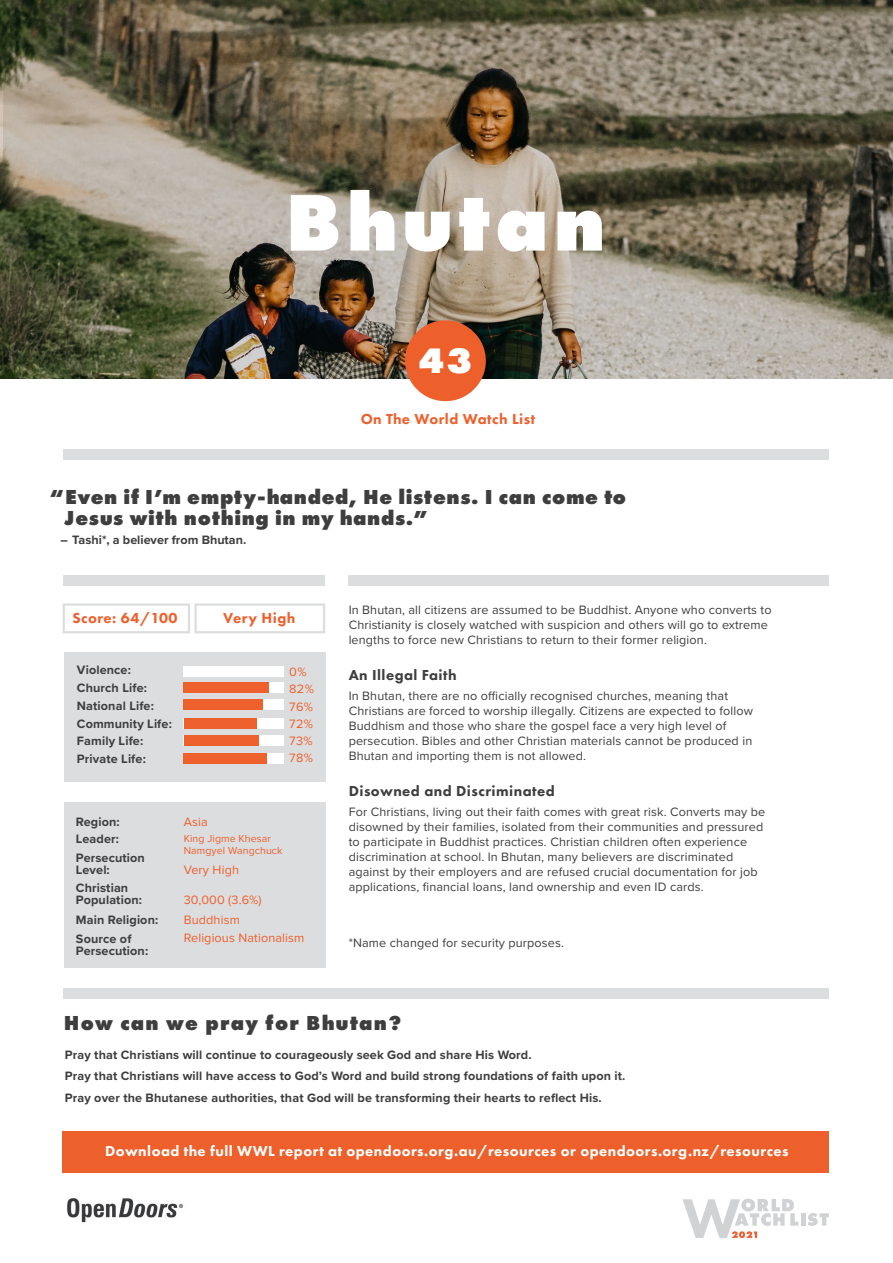
<style>
.page{position:relative;width:893px;height:1263px;background:#fff}
.page>*{position:absolute;margin:0;border:0;box-sizing:border-box;transform-origin:0 0}
.t1{font:800 83.1px "Futura PT";letter-spacing:.06em;color:#fff}
.t2{font:800 36.75px "Futura PT";color:#fff}
.t3{font:800 21px/21px "Futura PT";letter-spacing:.03em;color:#3e3e3f}
.t4{font:800 21px "Futura PT";letter-spacing:.06em;color:#3e3e3f}
.t5{font:800 15px "Futura PT";letter-spacing:.03em;color:#fff}
.t6{font:800 15px "Futura PT";letter-spacing:.03em;color:#3e3e3f}
.t7{font:800 15px "Futura PT";letter-spacing:.03em;color:#ee602b}
.t8{font:800 15px "Futura PT";letter-spacing:.03em;color:#ee602c}
.t9{font:12.6px/15.1px "Proxima Nova";letter-spacing:.01em;color:#3e3e3f}
.t10{font:700 12.6px/12px "Proxima Nova";letter-spacing:.01em;color:#3e3e3f}
.t11{font:12.6px "Proxima Nova";letter-spacing:.01em;color:#ee602c}
.t12{font:10.5px/12.6px "Proxima Nova";letter-spacing:.01em;color:#ee602c}
.s1{color:#eb5f32}
</style>
<div class="page">
<hr style="left:801px;top:1213px;width:4px;height:12px;background:#d1d2d4">
<svg style="left:808px;top:1213px;width:21px;height:13px"></svg>
<svg style="left:683px;top:1199px;width:115px;height:39px"></svg>
<svg style="left:3px;top:0;width:890px;height:378px;background:#7a7360"></svg>
<div style="left:64px;top:575px;width:261px;height:10px;background:#dcdddf"></div>
<div style="left:349px;top:575px;width:480px;height:10px;background:#dcdddf"></div>
<div style="left:64px;top:988px;width:765px;height:10px;background:#dcdddf"></div>
<div style="left:64px;top:449px;width:765px;height:11px;background:#dcdddf"></div>
<div style="left:64px;top:652px;width:261px;height:129px;background:#dcdddf"></div>
<div style="left:63px;top:603px;width:127px;height:30px;border:2px solid #dcdddf"></div>
<div style="left:194px;top:603px;width:131px;height:30px;border:2px solid #dcdddf"></div>
<svg style="left:184px;top:666px;width:100px;height:10px"></svg>
<svg style="left:184px;top:682px;width:100px;height:10px"></svg>
<svg style="left:184px;top:700px;width:100px;height:10px"></svg>
<svg style="left:184px;top:718px;width:100px;height:10px"></svg>
<svg style="left:184px;top:735px;width:100px;height:10px"></svg>
<svg style="left:184px;top:753px;width:100px;height:10px"></svg>
<div style="left:62px;top:1131px;width:767px;height:41px;background:#ee602b"></div>
<div style="left:405px;top:320px;width:81px;height:81px;background:#ee602b;border-radius:50%"></div>
<img style="left:67px;top:1198px;width:117px;height:25px">
<div style="left:64px;top:802px;width:262px;height:165px;background:#dcdddf"></div>
<p class="t1" style="left:285px;top:170px;width:322px">Bhutan</p>
<p class="t2" style="left:418px;top:337px;width:56px">43</p>
<p class="t8" style="left:361px;top:410px;width:176px">On The World Watch List</p>
<p class="t3" style="left:65px;top:486px;width:563px;text-indent:-15px">“Even if I’m empty-handed, He listens. I can come to<br>Jesus with nothing in my hands.”</p>
<p class="t10" style="left:61px;top:534px;width:187px">– Tashi*, a believer from Bhutan.</p>
<p class="t7" style="left:73px;top:609px;width:107px"><span class="s1">Sc</span>ore: 64/100</p>
<p class="t7" style="left:223px;top:609px;width:74px">Very High</p>
<p class="t10" style="left:77px;top:664px;width:55px">Violence:</p>
<p class="t10" style="left:77px;top:682px;width:72px">Church Life:</p>
<p class="t10" style="left:77px;top:699px;width:78px">National Life:</p>
<p class="t10" style="left:77px;top:717px;width:96px">Community Life:</p>
<p class="t10" style="left:77px;top:735px;width:68px">Family Life:</p>
<p class="t10" style="left:77px;top:752px;width:70px">Private Life:</p>
<p class="t11" style="left:289px;top:662px;width:19px">0%</p>
<p class="t11" style="left:289px;top:680px;width:26px">82%</p>
<p class="t11" style="left:289px;top:697px;width:25px">76%</p>
<p class="t11" style="left:289px;top:714px;width:25px">72%</p>
<p class="t11" style="left:289px;top:731px;width:25px">73%</p>
<p class="t11" style="left:289px;top:749px;width:25px">78%</p>
<p class="t10" style="left:76px;top:815px;width:45px">Region:</p>
<p class="t11" style="left:184px;top:812px;width:26px">Asia</p>
<p class="t12" style="left:184px;top:831px;width:100px">King Jigme Khesar<br>Namgyel Wangchuck</p>
<p class="t11" style="left:184px;top:860px;width:57px">Very High</p>
<p class="t11" style="left:184px;top:890px;width:80px">30,000 (3.6%)</p>
<p class="t11" style="left:184px;top:911px;width:58px">Buddhism</p>
<p class="t11" style="left:184px;top:928px;width:122px">Religious Nationalism</p>
<p class="t10" style="left:76px;top:833px;width:45px">Leader:</p>
<p class="t10" style="left:76px;top:851px;width:70px">Persecution<br>Level:</p>
<p class="t10" style="left:76px;top:881px;width:67px">Christian<br>Population:</p>
<p class="t10" style="left:76px;top:914px;width:84px">Main Religion:</p>
<p class="t10" style="left:76px;top:932px;width:57px">Source of</p>
<p class="t10" style="left:76px;top:945px;width:74px">Persecution:</p>
<p class="t9" style="left:349px;top:602px;width:424px">In Bhutan, all citizens are assumed to be Buddhist. Anyone who converts to<br>Christianity is closely watched with suspicion and others will go to extreme lengths to force new Christians to return to their former religion.</p>
<p class="t6" style="left:349px;top:666px;width:109px">An Illegal Faith</p>
<p class="t9" style="left:349px;top:687px;width:406px">In Bhutan, there are no officially recognised churches, meaning that Christians are forced to worship illegally. Citizens are expected to follow Buddhism and those who share the gospel face a very high level of persecution. Bibles and other Christian materials cannot be produced in Bhutan and importing them is not allowed.</p>
<p class="t6" style="left:349px;top:782px;width:208px">Disowned and Discriminated</p>
<p class="t9" style="left:349px;top:803px;width:418px">For Christians, living out their faith comes with great risk. Converts may be disowned by their families, isolated from their communities and pressured to participate in Buddhist practices. Christian children often experience discrimination at school. In Bhutan, many believers are discriminated against by their employers and are refused crucial documentation for job applications, financial loans, land ownership and even ID cards.</p>
<p class="t9" style="left:349px;top:934px;width:217px">*Name changed for security purposes.</p>
<p class="t4" style="left:64px;top:1010px;width:339px">How can we pray for Bhutan?</p>
<p class="t10" style="left:65px;top:1048px;width:468px">Pray that Christians will continue to courageously seek God and share His Word.</p>
<p class="t10" style="left:65px;top:1069px;width:562px">Pray that Christians will have access to God’s Word and build strong foundations of faith upon it.</p>
<p class="t10" style="left:65px;top:1091px;width:538px">Pray over the Bhutanese authorities, that God will be transforming their hearts to reflect His.</p>
<p class="t5" style="left:105px;top:1142px;width:685px">Download the full WWL report at opendoors.org.au/resources or opendoors.org.nz/resources</p>
</div>
